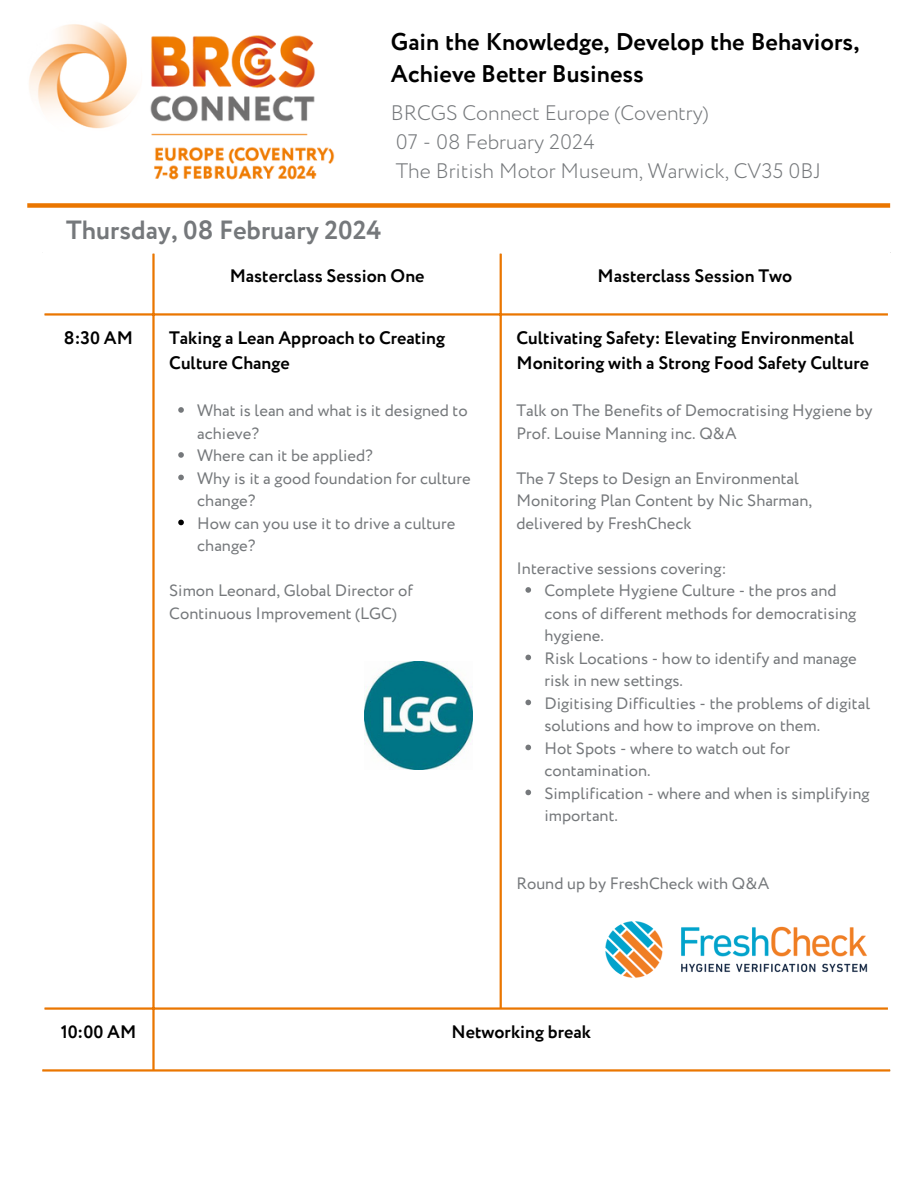
<style>
.page{position:relative;width:918px;height:1188px;background:#fff}
.page>*{position:absolute;margin:0;border:0;box-sizing:border-box;transform-origin:0 0}
.t1{font:700 26.25px "Circe";color:#75787b}
.t2{font:700 24.15px/31.5px "Circe";color:#000}
.t3{font:300 21px "Circe";color:#75787b}
.t4{font:700 18px/24.8px "Circe";color:#000}
.t5{font:16.5px/22.5px "Circe";color:#75787b}
</style>
<div class="page">
<div style="left:27px;top:203px;width:863px;height:5px;background:#ea7600"></div>
<img style="left:29px;top:23px;width:305px;height:157px">
<svg style="left:178px;top:407px;width:6px;height:6px"></svg>
<svg style="left:178px;top:452px;width:6px;height:6px"></svg>
<svg style="left:178px;top:475px;width:6px;height:5px"></svg>
<svg style="left:178px;top:520px;width:6px;height:5px"></svg>
<svg style="left:525px;top:587px;width:6px;height:6px"></svg>
<svg style="left:525px;top:655px;width:6px;height:5px"></svg>
<svg style="left:525px;top:700px;width:6px;height:5px"></svg>
<svg style="left:525px;top:745px;width:6px;height:5px"></svg>
<svg style="left:525px;top:790px;width:6px;height:5px"></svg>
<hr style="left:152px;top:254px;width:3px;height:815px;background:#ea7600">
<hr style="left:500px;top:254px;width:2px;height:753px;background:#ea7600">
<hr style="left:45px;top:313px;width:843px;height:3px;background:#ea7600">
<hr style="left:45px;top:1007px;width:843px;height:3px;background:#ea7600">
<hr style="left:42px;top:1069px;width:848px;height:3px;background:#ea7600">
<img style="left:365px;top:661px;width:108px;height:108px">
<img style="left:605px;top:921px;width:263px;height:57px">
<p class="t2" style="left:391px;top:28px;width:470px">Gain the Knowledge, Develop the Behaviors,<br>Achieve Better Business</p>
<p class="t3" style="left:391px;top:99px;width:319px">BRCGS Connect Europe (Coventry)</p>
<p class="t3" style="left:396px;top:128px;width:200px">07 - 08 February 2024</p>
<p class="t3" style="left:396px;top:157px;width:427px">The British Motor Museum, Warwick, CV35 0BJ</p>
<p class="t1" style="left:66px;top:212px;width:317px">Thursday, 08 February 2024</p>
<h1 class="t4" style="left:230px;top:265px;width:196px">Masterclass Session One</h1>
<p class="t4" style="left:597px;top:265px;width:196px">Masterclass Session Two</p>
<p class="t4" style="left:64px;top:327px;width:70px">8:30 AM</p>
<p class="t4" style="left:169px;top:327px;width:277px">Taking a Lean Approach to Creating<br>Culture Change</p>
<p class="t5" style="left:197px;top:400px;width:272px">What is lean and what is it designed to achieve?</p>
<h1 class="t5" style="left:197px;top:445px;width:177px">Where can it be applied?</h1>
<p class="t5" style="left:197px;top:468px;width:275px">Why is it a good foundation for culture change?</p>
<p class="t5" style="left:197px;top:513px;width:259px">How can you use it to drive a culture change?</p>
<p class="t5" style="left:169px;top:580px;width:245px">Simon Leonard, Global Director of<br>Continuous Improvement (LGC)</p>
<p class="t4" style="left:516px;top:327px;width:354px">Cultivating Safety: Elevating Environmental<br>Monitoring with a Strong Food Safety Culture</p>
<p class="t5" style="left:516px;top:400px;width:358px">Talk on The Benefits of Democratising Hygiene by<br>Prof. Louise Manning inc. Q&amp;A</p>
<p class="t5" style="left:516px;top:468px;width:297px">The 7 Steps to Design an Environmental<br>Monitoring Plan Content by Nic Sharman, delivered by FreshCheck</p>
<p class="t5" style="left:516px;top:558px;width:212px">Interactive sessions covering:</p>
<p class="t5" style="left:545px;top:580px;width:313px">Complete Hygiene Culture - the pros and cons of different methods for democratising hygiene.</p>
<p class="t5" style="left:545px;top:648px;width:314px">Risk Locations - how to identify and manage risk in new settings.</p>
<p class="t5" style="left:545px;top:693px;width:327px">Digitising Difficulties - the problems of digital solutions and how to improve on them.</p>
<p class="t5" style="left:545px;top:738px;width:247px">Hot Spots - where to watch out for contamination.</p>
<p class="t5" style="left:545px;top:783px;width:327px">Simplification - where and when is simplifying important.</p>
<p class="t5" style="left:516px;top:873px;width:254px">Round up by FreshCheck with Q&amp;A</p>
<p class="t4" style="left:61px;top:1021px;width:77px">10:00 AM</p>
<p class="t4" style="left:452px;top:1021px;width:141px">Networking break</p>
</div>
